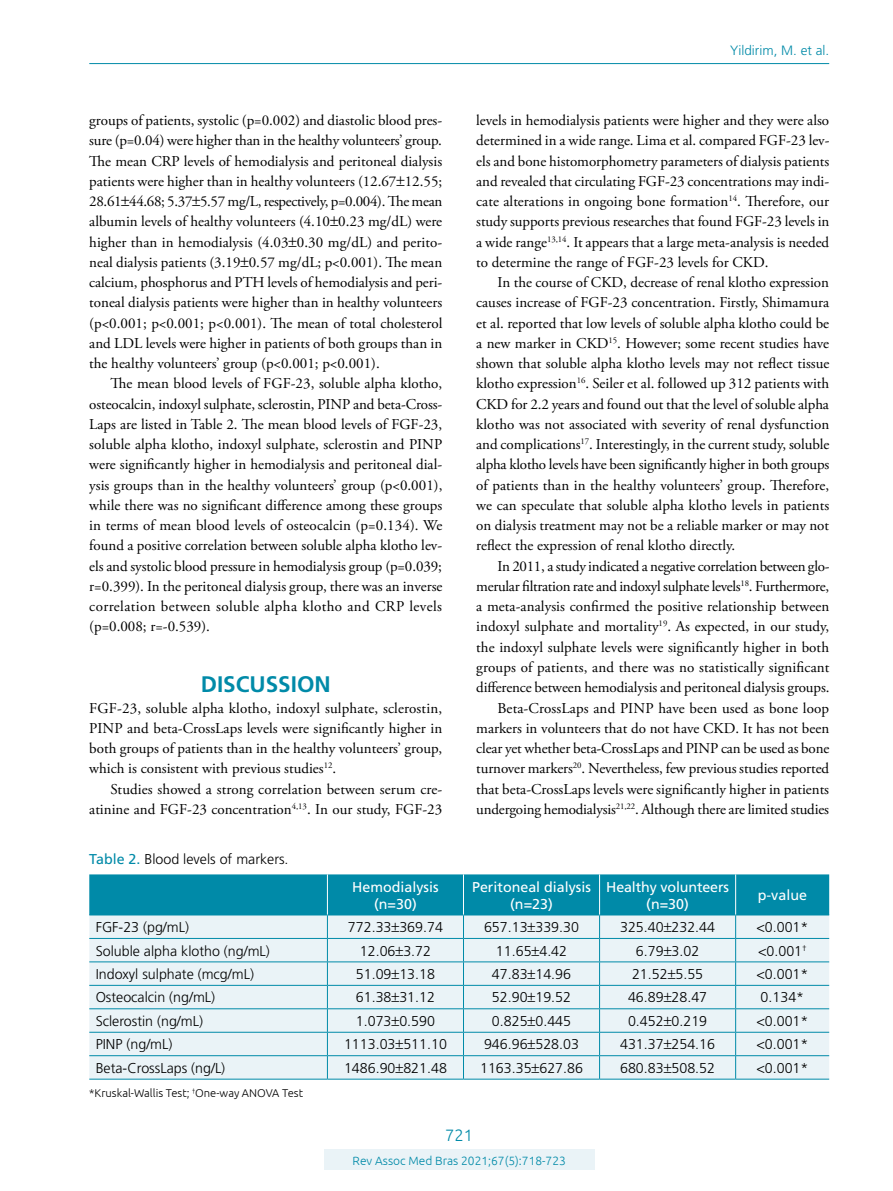
<style>
.page{position:relative;width:893px;height:1191px;background:#fff}
.page>*{position:absolute;margin:0;border:0;box-sizing:border-box;transform-origin:0 0}
.t1{font:700 22.5px "Frutiger LT Std";color:#008aa8}
.t2{font:300 16.5px "Ubuntu";color:#008aa8}
.t3{font:15px/20.2px "Adobe Garamond Pro";color:#000;text-align:justify}
.t4{font:300 14.25px "Frutiger LT Std";color:#000}
.t5{font:14.25px/17.1px "Frutiger LT Std";color:#fff;text-align:center}
.t6{font:300 13.5px "Frutiger LT Std";color:#008aa8}
.t7{font:300 12px "Ubuntu";color:#008aa8}
.t8{font:300 11.25px "Ubuntu";color:#000}
.s1{font-weight:400;color:#008aa8}
</style>
<div class="page">
<hr style="left:89px;top:63px;width:740px;height:1px;background:#008aa8">
<div style="left:324px;top:1149px;width:270px;height:21px;background:#eaf3f7"></div>
<hr style="left:89px;top:1078px;width:238px;height:1px;background:#008aa8">
<hr style="left:327px;top:1078px;width:136px;height:1px;background:#008aa8">
<hr style="left:463px;top:1078px;width:137px;height:1px;background:#008aa8">
<hr style="left:600px;top:1078px;width:136px;height:1px;background:#008aa8">
<hr style="left:736px;top:1078px;width:93px;height:1px;background:#008aa8">
<svg style="left:89px;top:874px;width:740px;height:204px;background:#b5dbe5"></svg>
<p class="t3" style="left:89px;top:111px;width:355px">groups of patients, systolic (p=0.002) and diastolic blood pres&shy;sure (p=0.04) were higher than in the healthy volunteers’ group.<br>The mean CRP levels of hemodialysis and peritoneal dialysis patients were higher than in healthy volunteers (12.67 12.55; 28.61 44.68; 5.37 5.57 mg/L, respectively, p=0.004). The mean albumin levels of healthy volunteers (4.10 0.23 mg/dL) were higher than in hemodialysis (4.03 0.30 mg/dL) and perito&shy;neal dialysis patients (3.19 0.57 mg/dL; p&lt;0.001). The mean calcium, phosphorus and PTH levels of hemodialysis and peri&shy;toneal dialysis patients were higher than in healthy volunteers (p&lt;0.001; p&lt;0.001; p&lt;0.001). The mean of total cholesterol and LDL levels were higher in patients of both groups than in the healthy volunteers’ group (p&lt;0.001; p&lt;0.001).</p>
<p class="t3" style="left:89px;top:374px;width:355px;text-indent:21px">The mean blood levels of FGF-23, soluble alpha klotho, osteocalcin, indoxyl sulphate, sclerostin, PINP and beta-Cross-Laps are listed in Table 2. The mean blood levels of FGF-23, soluble alpha klotho, indoxyl sulphate, sclerostin and PINP were significantly higher in hemodialysis and peritoneal dial&shy;ysis groups than in the healthy volunteers’ group (p&lt;0.001), while there was no significant difference among these groups in terms of mean blood levels of osteocalcin (p=0.134). We found a positive correlation between soluble alpha klotho lev&shy;els and systolic blood pressure in hemodialysis group (p=0.039; r=0.399). In the peritoneal dialysis group, there was an inverse correlation between soluble alpha klotho and CRP levels (p=0.008; r=-0.539).</p>
<h1 class="t1" style="left:201px;top:671px;width:132px">DISCUSSION</h1>
<p class="t3" style="left:89px;top:698px;width:354px">FGF-23, soluble alpha klotho, indoxyl sulphate, sclerostin, PINP and beta-CrossLaps levels were significantly higher in both groups of patients than in the healthy volunteers’ group, which is consistent with previous studies<sup>12</sup>.</p>
<p class="t3" style="left:89px;top:779px;width:354px;text-align:right">Studies showed a strong correlation between serum cre&shy;atinine and FGF-23 concentration<sup>4,13</sup>. In our study, FGF-23</p>
<p class="t4" style="left:89px;top:851px;width:201px"><span class="s1">Table 2.</span> Blood levels of markers.</p>
<p class="t6" style="left:730px;top:42px;width:100px">Yildirim, M. et al.</p>
<p class="t3" style="left:476px;top:111px;width:355px">levels in hemodialysis patients were higher and they were also determined in a wide range. Lima et al. compared FGF-23 lev&shy;els and bone histomorphometry parameters of dialysis patients and revealed that circulating FGF-23 concentrations may indi&shy;cate alterations in ongoing bone formation<sup>14</sup>. Therefore, our study supports previous researches that found FGF-23 levels in a wide range<sup>13,14</sup>. It appears that a large meta-analysis is needed to determine the range of FGF-23 levels for CKD.</p>
<p class="t3" style="left:476px;top:273px;width:355px;text-indent:21px">In the course of CKD, decrease of renal klotho expression causes increase of FGF-23 concentration. Firstly, Shimamura et al. reported that low levels of soluble alpha klotho could be a new marker in CKD<sup>15</sup>. However; some recent studies have shown that soluble alpha klotho levels may not reflect tissue klotho expression<sup>16</sup>. Seiler et al. followed up 312 patients with CKD for 2.2 years and found out that the level of soluble alpha klotho was not associated with severity of renal dysfunction and complications<sup>17</sup>. Interestingly, in the current study, soluble alpha klotho levels have been significantly higher in both groups of patients than in the healthy volunteers’ group. Therefore, we can speculate that soluble alpha klotho levels in patients on dialysis treatment may not be a reliable marker or may not reflect the expression of renal klotho directly.</p>
<p class="t3" style="left:476px;top:556px;width:355px;text-align:right">In 2011, a study indicated a negative correlation between glo&shy;merular filtration rate and indoxyl sulphate levels<sup>18</sup>. Furthermore, a meta-analysis confirmed the positive relationship between indoxyl sulphate and mortality<sup>19</sup>. As expected, in our study, the indoxyl sulphate levels were significantly higher in both groups of patients, and there was no statistically significant difference between hemodialysis and peritoneal dialysis groups.<br>Beta-CrossLaps and PINP have been used as bone loop markers in volunteers that do not have CKD. It has not been clear yet whether beta-CrossLaps and PINP can be used as bone turnover markers<sup>20</sup>. Nevertheless, few previous studies reported that beta-CrossLaps levels were significantly higher in patients undergoing hemodialysis<sup>21,22</sup>. Although there are limited studies</p>
<p class="t5" style="left:352px;top:878px;width:88px">Hemodialysis (n=30)</p>
<p class="t5" style="left:472px;top:878px;width:120px">Peritoneal dialysis (n=23)</p>
<p class="t5" style="left:606px;top:878px;width:124px">Healthy volunteers (n=30)</p>
<p class="t5" style="left:758px;top:886px;width:51px">p-value</p>
<p class="t4" style="left:96px;top:919px;width:95px">FGF-23 (pg/mL)</p>
<p class="t4" style="left:348px;top:919px;width:96px">772.33 369.74</p>
<p class="t4" style="left:484px;top:919px;width:96px">657.13 339.30</p>
<p class="t4" style="left:620px;top:919px;width:96px">325.40 232.44</p>
<p class="t4" style="left:756px;top:919px;width:54px">&lt;0.001*</p>
<p class="t4" style="left:96px;top:942px;width:176px">Soluble alpha klotho (ng/mL)</p>
<p class="t4" style="left:360px;top:942px;width:73px">12.06 3.72</p>
<p class="t4" style="left:496px;top:942px;width:73px">11.65 4.42</p>
<p class="t4" style="left:636px;top:942px;width:65px">6.79 3.02</p>
<p class="t4" style="left:758px;top:942px;width:50px">&lt;0.001<sup>†</sup></p>
<p class="t4" style="left:96px;top:966px;width:160px">Indoxyl sulphate (mcg/mL)</p>
<p class="t4" style="left:356px;top:966px;width:81px">51.09 13.18</p>
<p class="t4" style="left:492px;top:966px;width:81px">47.83 14.96</p>
<p class="t4" style="left:632px;top:966px;width:73px">21.52 5.55</p>
<p class="t4" style="left:756px;top:966px;width:54px">&lt;0.001*</p>
<p class="t4" style="left:96px;top:989px;width:121px">Osteocalcin (ng/mL)</p>
<p class="t4" style="left:356px;top:989px;width:81px">61.38 31.12</p>
<p class="t4" style="left:492px;top:989px;width:81px">52.90 19.52</p>
<p class="t4" style="left:628px;top:989px;width:81px">46.89 28.47</p>
<p class="t4" style="left:761px;top:989px;width:45px">0.134*</p>
<p class="t4" style="left:96px;top:1013px;width:109px">Sclerostin (ng/mL)</p>
<p class="t4" style="left:356px;top:1013px;width:81px">1.073 0.590</p>
<p class="t4" style="left:492px;top:1013px;width:81px">0.825 0.445</p>
<p class="t4" style="left:628px;top:1013px;width:81px">0.452 0.219</p>
<p class="t4" style="left:756px;top:1013px;width:54px">&lt;0.001*</p>
<p class="t4" style="left:96px;top:1036px;width:78px">PINP (ng/mL)</p>
<p class="t4" style="left:344px;top:1036px;width:104px">1113.03 511.10</p>
<p class="t4" style="left:484px;top:1036px;width:96px">946.96 528.03</p>
<p class="t4" style="left:620px;top:1036px;width:96px">431.37 254.16</p>
<p class="t4" style="left:756px;top:1036px;width:54px">&lt;0.001*</p>
<p class="t4" style="left:96px;top:1059px;width:131px">Beta-CrossLaps (ng/L)</p>
<p class="t4" style="left:344px;top:1059px;width:104px">1486.90 821.48</p>
<p class="t4" style="left:480px;top:1059px;width:104px">1163.35 627.86</p>
<p class="t4" style="left:620px;top:1059px;width:96px">680.83 508.52</p>
<p class="t4" style="left:756px;top:1059px;width:54px">&lt;0.001*</p>
<p class="t8" style="left:89px;top:1086px;width:215px">*Kruskal-Wallis Test; <sup>†</sup>One-way ANOVA Test</p>
<p class="t2" style="left:445px;top:1125px;width:29px">721</p>
<p class="t7" style="left:353px;top:1153px;width:215px">Rev Assoc Med Bras 2021;67(5):718-723</p>
</div>
